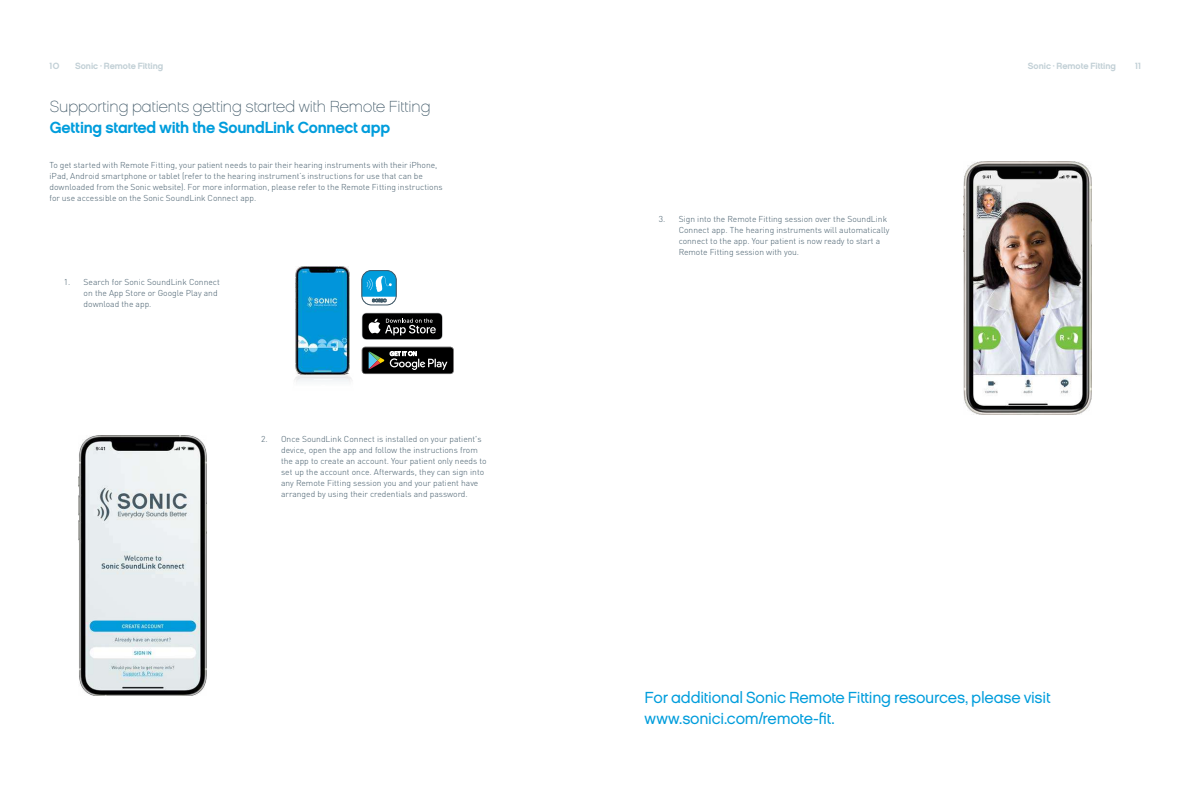
<style>
.page{position:relative;width:1191px;height:794px;background:#fff}
.page>*{position:absolute;margin:0;border:0;box-sizing:border-box;transform-origin:0 0}
.t1{font:16px/20.8px "Sonic Chalet";letter-spacing:-.015em;color:#009ddc}
.t2{font:300 16px "Sonic Chalet";color:#425a69}
.t3{font:700 16px "Sonic Chalet";letter-spacing:-.015em;color:#009ddc}
.t4{font:700 9px "Sonic Chalet";color:#c2d0d6}
.t5{font:300 8.5px/11px "DIN Pro";color:#425a69}
</style>
<div class="page">
<img style="left:295px;top:266px;width:54px;height:109px">
<svg style="left:362px;top:270px;width:34px;height:35px"></svg>
<div style="left:362px;top:270px;width:34px;height:35px;border:1px solid #425a69;border-radius:10px"></div>
<svg style="left:362px;top:313px;width:80px;height:27px;background:#313131"></svg>
<svg style="left:362px;top:347px;width:92px;height:27px;background:#2e302f"></svg>
<img style="left:78px;top:436px;width:129px;height:259px">
<img style="left:963px;top:162px;width:128px;height:253px">
<p class="t4" style="left:50px;top:61px;width:11px">10</p>
<p class="t4" style="left:75px;top:61px;width:90px">Sonic · Remote Fitting</p>
<p class="t4" style="left:1027px;top:61px;width:90px">Sonic · Remote Fitting</p>
<p class="t4" style="left:1135px;top:61px;width:8px">11</p>
<h1 class="t2" style="left:50px;top:97px;width:382px">Supporting patients getting started with Remote Fitting</h1>
<h1 class="t3" style="left:50px;top:117px;width:342px">Getting started with the SoundLink Connect app</h1>
<p class="t5" style="left:50px;top:159px;width:395px">To get started with Remote Fitting, your patient needs to pair their hearing instruments with their iPhone, iPad, Android smartphone or tablet (refer to the hearing instrument’s instructions for use that can be downloaded from the Sonic website). For more information, please refer to the Remote Fitting instructions for use accessible on the Sonic SoundLink Connect app.</p>
<p class="t5" style="left:84px;top:275px;width:138px;text-indent:-20px">1. Search for Sonic SoundLink Connect on the App Store or Google Play and download the app.</p>
<p class="t5" style="left:281px;top:433px;width:207px;text-indent:-20px">2. Once SoundLink Connect is installed on your patient's device, open the app and follow the instructions from the app to create an account. Your patient only needs to set up the account once. Afterwards, they can sign into any Remote Fitting session you and your patient have arranged by using their credentials and password.</p>
<p class="t5" style="left:678px;top:213px;width:212px;text-indent:-20px">3. Sign into the Remote Fitting session over the SoundLink Connect app. The hearing instruments will automatically connect to the app. Your patient is now ready to start a Remote Fitting session with you.</p>
<h1 class="t1" style="left:644px;top:687px;width:407px">For additional Sonic Remote Fitting resources, please visit www.sonici.com/remote-fit.</h1>
</div>
